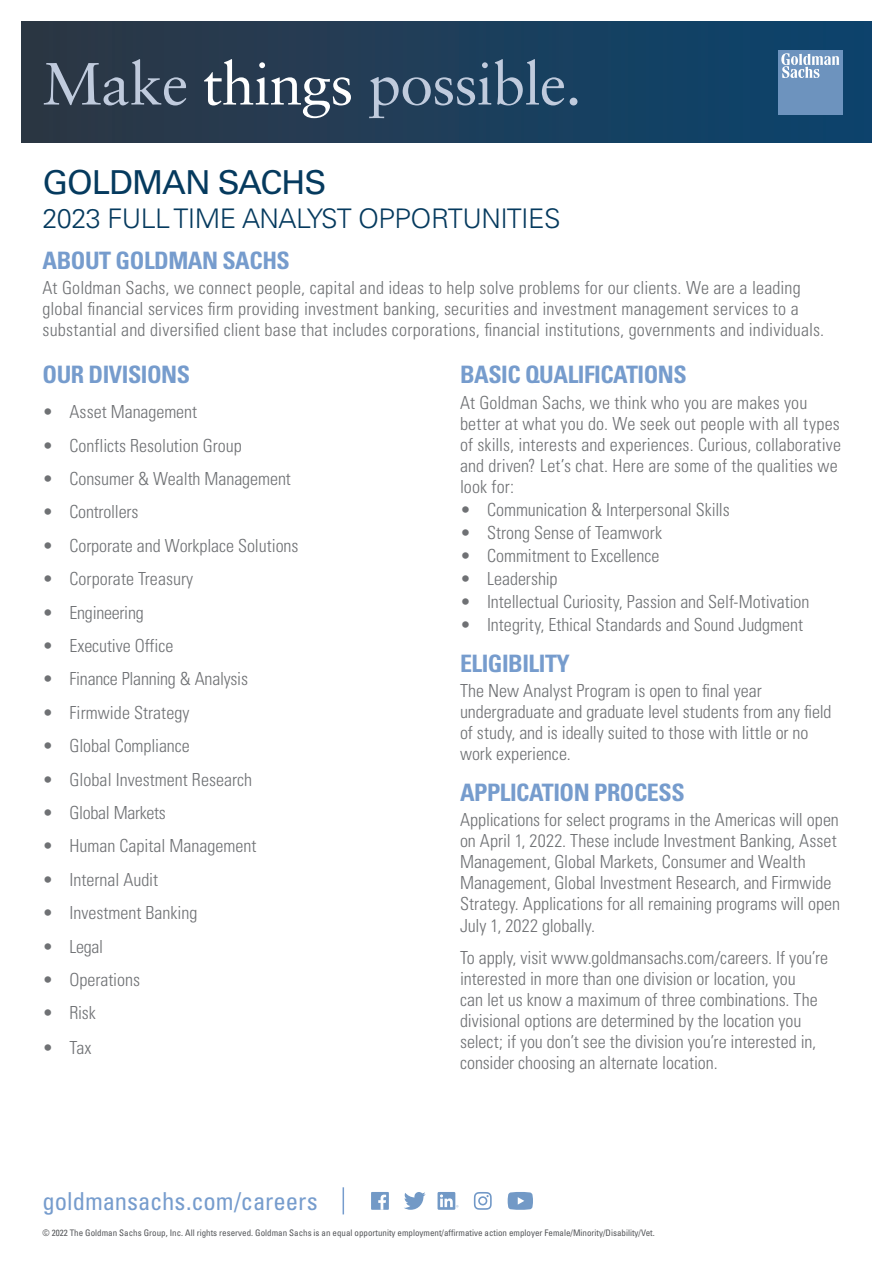
<style>
.page{position:relative;width:893px;height:1263px;background:#fff}
.page>*{position:absolute;margin:0;border:0;box-sizing:border-box;transform-origin:0 0}
.t1{font:59.55px "Sabon LT Std";letter-spacing:-.015em;color:#c0cbdd}
.t2{font:33px "Univers LT Std";letter-spacing:-.03em;color:#053a5e}
.t3{font:300 27px "Univers LT Std";letter-spacing:-.02em;color:#053a5e}
.t4{font:condensed 24.75px "Univers LT Std";letter-spacing:-.005em;color:#769ccd}
.t5{font:700 condensed 24px "Univers LT Std";letter-spacing:-.02em;color:#769ccd}
.t6{font:300 condensed 18px/21px "Univers LT Std";color:#6f7174}
.t7{font:300 condensed 18px "Univers LT Std";letter-spacing:-.02em;color:#6f7174}
.t8{font:condensed 9px "Univers LT Std";color:#545659}
.s1{color:#fff}
</style>
<div class="page">
<div style="left:21px;top:21px;width:850px;height:121px;background:linear-gradient(to right,#2f3744,#0b446e)"></div>
<div style="left:778px;top:50px;width:65px;height:64px;background:#6d93be"></div>
<svg style="left:781px;top:53px;width:58px;height:25px"></svg>
<svg style="left:343px;top:1187px;width:1px;height:27px"></svg>
<div style="left:371px;top:1192px;width:18px;height:18px;background:#7299c6"></div>
<svg style="left:378px;top:1195px;width:8px;height:15px"></svg>
<svg style="left:404px;top:1192px;width:22px;height:18px"></svg>
<div style="left:438px;top:1192px;width:17px;height:18px;background:#7299c6"></div>
<svg style="left:440px;top:1194px;width:18px;height:13px"></svg>
<svg style="left:474px;top:1192px;width:18px;height:18px"></svg>
<svg style="left:508px;top:1192px;width:25px;height:18px"></svg>
<h1 class="t1" style="left:42px;top:48px;width:541px">Make <span class="s1">things</span> possible.</h1>
<h2 class="t2" style="left:43px;top:162px;width:285px">GOLDMAN SACHS</h2>
<h3 class="t3" style="left:43px;top:202px;width:520px">2023 FULL TIME ANALYST OPPORTUNITIES</h3>
<h3 class="t5" style="left:43px;top:246px;width:249px">ABOUT GOLDMAN SACHS</h3>
<p class="t6" style="left:43px;top:277px;width:783px">At Goldman Sachs, we connect people, capital and ideas to help solve problems for our clients. We are a leading global financial services firm providing investment banking, securities and investment management services to a substantial and diversified client base that includes corporations, financial institutions, governments and individuals.</p>
<h3 class="t5" style="left:43px;top:360px;width:149px">OUR DIVISIONS</h3>
<p class="t6" style="left:43px;top:401px;width:156px">• Asset Management</p>
<p class="t6" style="left:43px;top:435px;width:201px">• Conflicts Resolution Group</p>
<p class="t6" style="left:43px;top:468px;width:250px">• Consumer &amp; Wealth Management</p>
<p class="t6" style="left:43px;top:502px;width:97px">• Controllers</p>
<p class="t6" style="left:43px;top:535px;width:257px">• Corporate and Workplace Solutions</p>
<p class="t6" style="left:43px;top:568px;width:152px">• Corporate Treasury</p>
<p class="t6" style="left:43px;top:602px;width:103px">• Engineering</p>
<p class="t6" style="left:43px;top:635px;width:132px">• Executive Office</p>
<p class="t6" style="left:43px;top:669px;width:207px">• Finance Planning &amp; Analysis</p>
<p class="t6" style="left:43px;top:702px;width:148px">• Firmwide Strategy</p>
<p class="t6" style="left:43px;top:735px;width:149px">• Global Compliance</p>
<p class="t6" style="left:43px;top:769px;width:211px">• Global Investment Research</p>
<p class="t7" style="left:43px;top:802px;width:125px">• Global Markets</p>
<p class="t6" style="left:43px;top:835px;width:215px">• Human Capital Management</p>
<p class="t6" style="left:43px;top:869px;width:117px">• Internal Audit</p>
<p class="t6" style="left:43px;top:902px;width:156px">• Investment Banking</p>
<p class="t6" style="left:43px;top:936px;width:62px">• Legal</p>
<p class="t6" style="left:43px;top:969px;width:99px">• Operations</p>
<p class="t6" style="left:43px;top:1002px;width:55px">• Risk</p>
<p class="t6" style="left:43px;top:1037px;width:50px">• Tax</p>
<h3 class="t4" style="left:43px;top:1185px;width:277px">goldmansachs.com/careers</h3>
<h3 class="t5" style="left:460px;top:360px;width:228px">BASIC QUALIFICATIONS</h3>
<p class="t6" style="left:460px;top:392px;width:383px">At Goldman Sachs, we think who you are makes you better at what you do. We seek out people with all types of skills, interests and experiences. Curious, collaborative and driven? Let’s chat. Here are some of the qualities we look for:</p>
<p class="t6" style="left:460px;top:499px;width:271px">• Communication &amp; Interpersonal Skills</p>
<p class="t6" style="left:460px;top:522px;width:204px">• Strong Sense of Teamwork</p>
<p class="t6" style="left:460px;top:545px;width:201px">• Commitment to Excellence</p>
<p class="t6" style="left:460px;top:568px;width:99px">• Leadership</p>
<p class="t6" style="left:460px;top:591px;width:351px">• Intellectual Curiosity, Passion and Self-Motivation</p>
<p class="t6" style="left:460px;top:615px;width:345px">• Integrity, Ethical Standards and Sound Judgment</p>
<h3 class="t5" style="left:460px;top:649px;width:111px">ELIGIBILITY</h3>
<p class="t6" style="left:460px;top:681px;width:373px">The New Analyst Program is open to final year undergraduate and graduate level students from any field of study, and is ideally suited to those with little or no work experience.</p>
<h3 class="t5" style="left:460px;top:778px;width:226px">APPLICATION PROCESS</h3>
<p class="t6" style="left:460px;top:810px;width:382px">Applications for select programs in the Americas will open on April 1, 2022. These include Investment Banking, Asset Management, Global Markets, Consumer and Wealth Management, Global Investment Research, and Firmwide Strategy. Applications for all remaining programs will open July 1, 2022 globally.</p>
<p class="t6" style="left:460px;top:947px;width:370px">To apply, visit www.goldmansachs.com/careers. If you’re interested in more than one division or location, you<br>can let us know a maximum of three combinations. The divisional options are determined by the location you select; if you don’t see the division you’re interested in, consider choosing an alternate location.</p>
<p class="t8" style="left:43px;top:1227px;width:614px">© 2022 The Goldman Sachs Group, Inc. All rights reserved. Goldman Sachs is an equal opportunity employment/affirmative action employer Female/Minority/Disability/Vet.</p>
</div>
